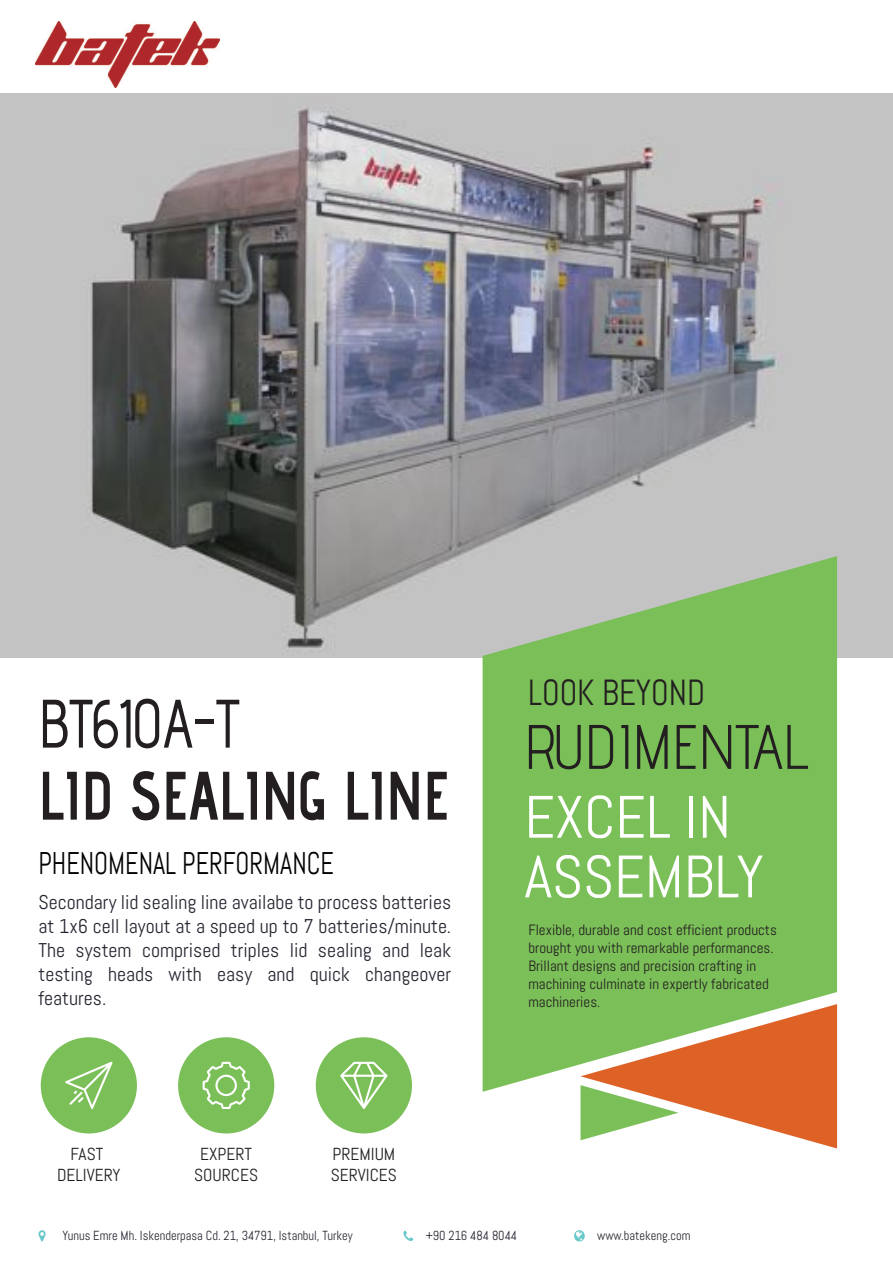
<style>
.page{position:relative;width:893px;height:1263px;background:#fff}
.page>*{position:absolute;margin:0;border:0;box-sizing:border-box;transform-origin:0 0}
.t1{font:700 68.4px "Advent Pro";color:#231f20;scale:.83 1}
.t2{font:500 68.4px "Advent Pro";color:#231f20;scale:.83 1}
.t3{font:62.7px "Advent Pro";color:#231f20;scale:.91 1}
.t4{font:59.7px/59.7px "Abel";color:#fff}
.t5{font:36.3px "Abel";color:#231f20;scale:.91 1}
.t6{font:31.35px "Abel";color:#000001;scale:.83 1}
.t7{font:19.95px/23.9px "Abel";color:#242430;text-align:justify}
.t8{font:17.4px/20.9px "Abel";color:#231f20;text-align:center}
.t9{font:14.85px/17.9px "Abel";color:#231f20}
.t10{font:13.2px "Abel";color:#242430;scale:.95 1}
</style>
<div class="page">
<img style="left:0;top:94px;width:893px;height:563px">
<svg style="left:483px;top:556px;width:354px;height:536px;background:#83c064"></svg>
<svg style="left:581px;top:1004px;width:256px;height:144px"></svg>
<div style="left:41px;top:1037px;width:96px;height:96px;background:#7bbf58;border-radius:50%"></div>
<svg style="left:65px;top:1062px;width:47px;height:47px"></svg>
<div style="left:178px;top:1037px;width:96px;height:96px;background:#7bbf58;border-radius:50%"></div>
<svg style="left:203px;top:1062px;width:47px;height:47px"></svg>
<div style="left:316px;top:1037px;width:96px;height:96px;background:#7bbf58;border-radius:50%"></div>
<svg style="left:340px;top:1062px;width:47px;height:47px"></svg>
<img style="left:35px;top:21px;width:184px;height:67px">
<svg style="left:574px;top:1230px;width:11px;height:11px"></svg>
<svg style="left:38px;top:1230px;width:8px;height:11px"></svg>
<svg style="left:403px;top:1231px;width:10px;height:10px"></svg>
<h1 class="t2" style="left:38px;top:682px;width:243px">BT610A-T</h1>
<h1 class="t1" style="left:38px;top:754px;width:497px">LID SEALING LINE</h1>
<h3 class="t6" style="left:38px;top:843px;width:357px">PHENOMENAL PERFORMANCE</h3>
<p class="t7" style="left:38px;top:891px;width:414px">Secondary lid sealing line availabe to process batteries at 1x6 cell layout at a speed up to 7 batteries/minute.<br>The system comprised triples lid sealing and leak testing heads with easy and quick changeover features.</p>
<p class="t8" style="left:57px;top:1144px;width:65px">FAST<br>DELIVERY</p>
<p class="t8" style="left:194px;top:1144px;width:65px">EXPERT<br>SOURCES</p>
<p class="t8" style="left:331px;top:1144px;width:68px;text-align:left">PREMIUM<br>SERVICES</p>
<h3 class="t5" style="left:528px;top:670px;width:196px">LOOK BEYOND</h3>
<h2 class="t3" style="left:524px;top:708px;width:313px">RUDIMENTAL</h2>
<h3 class="t4" style="left:524px;top:787px;width:241px">EXCEL IN<br>ASSEMBLY</h3>
<p class="t9" style="left:528px;top:921px;width:250px">Flexible, durable and cost efficient products brought you with remarkable performances.<br>Brillant designs and precision crafting in machining culminate in expertly fabricated machineries.</p>
<p class="t10" style="left:62px;top:1226px;width:307px">Yunus Emre Mh. Iskenderpasa Cd. 21, 34791, Istanbul, Turkey</p>
<p class="t10" style="left:426px;top:1226px;width:98px">+90 216 484 8044</p>
<p class="t10" style="left:597px;top:1226px;width:100px">www.batekeng.com</p>
</div>
